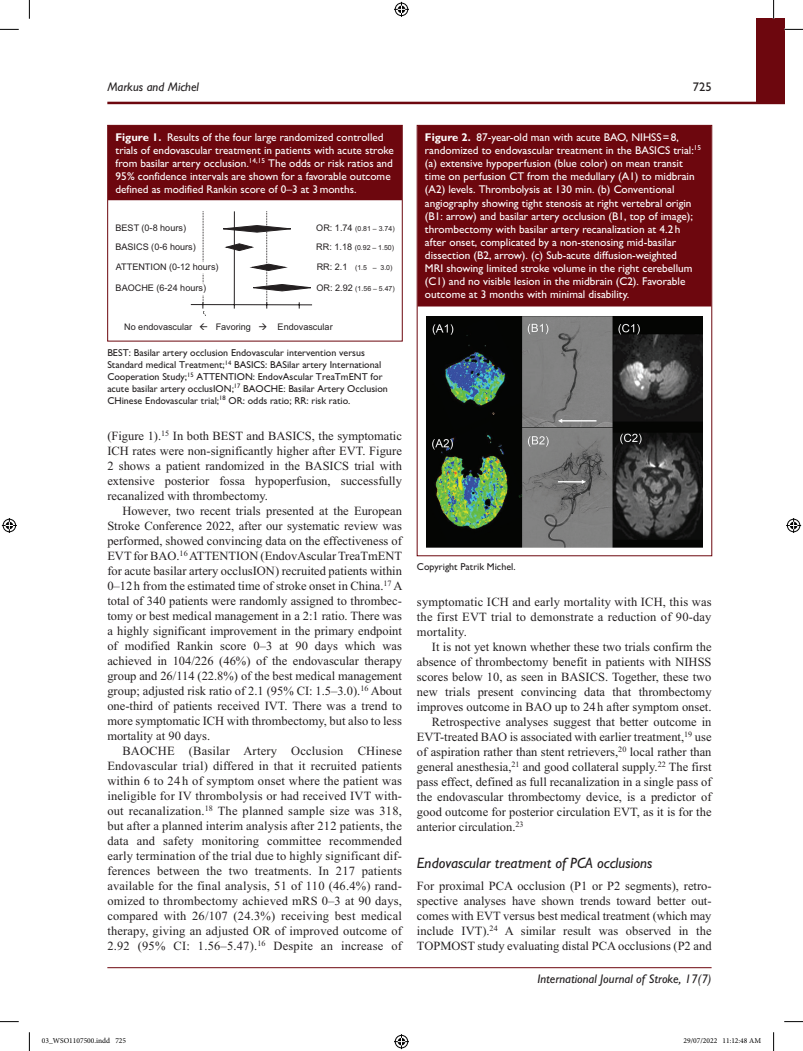
<style>
.page{position:relative;width:803px;height:1051px;background:#fff}
.page>*{position:absolute;margin:0;border:0;box-sizing:border-box;transform-origin:0 0}
.t1{font:italic 500 15px "Gill Sans MT Pro";color:#231f20}
.t2{font:12.5px/15px "Times New Roman";color:#231f20;text-align:justify}
.t3{font:italic 500 12.5px "Gill Sans MT Pro";color:#231f20}
.t4{font:500 12.5px "Gill Sans MT Pro";color:#231f20}
.t5{font:500 11.25px/13.1px "Gill Sans MT Pro";color:#fff}
.t6{font:500 10px/11.9px "Gill Sans MT Pro";color:#231f20}
.t7{font:9.12px "Arial";color:#231f20}
.t8{font:7.5px "Minion Pro";color:#000}
.t9{font:7px "Arial";color:#231f20}
.s1{font-family:"Gill Sans Std";font-weight:700}
.s2{font-size:9.12px}
</style>
<div class="page">
<hr style="left:107px;top:102px;width:677px;height:2px;background:#6d070e">
<div style="left:756px;top:19px;width:28px;height:85px;background:#6d070e"></div>
<hr style="left:107px;top:967px;width:604px;height:1px;background:#6d070e">
<div style="left:108px;top:125px;width:294px;height:75px;background:#6d070e"></div>
<hr style="left:191px;top:304px;width:121px;height:1px;background:#231f20">
<svg style="left:203px;top:211px;width:1px;height:98px"></svg>
<div style="left:196px;top:262px;width:13px;height:11px;background:#fff"></div>
<div style="left:198px;top:284px;width:13px;height:11px;background:#fff"></div>
<div style="left:107px;top:125px;width:296px;height:216px;border:1px solid #6d070e"></div>
<div style="left:417px;top:125px;width:294px;height:181px;background:#6d070e"></div>
<img style="left:426px;top:316px;width:277px;height:232px">
<div style="left:417px;top:125px;width:295px;height:431px;border:1px solid #6d070e"></div>
<svg style="left:0;top:29px;width:19px;height:1px"></svg>
<svg style="left:784px;top:29px;width:19px;height:1px"></svg>
<svg style="left:0;top:1021px;width:19px;height:1px"></svg>
<svg style="left:784px;top:1021px;width:19px;height:1px"></svg>
<svg style="left:29px;top:0;width:1px;height:19px"></svg>
<svg style="left:29px;top:1032px;width:1px;height:19px"></svg>
<svg style="left:773px;top:0;width:1px;height:19px"></svg>
<svg style="left:773px;top:1032px;width:1px;height:19px"></svg>
<svg style="left:394px;top:2px;width:15px;height:15px"></svg>
<svg style="left:394px;top:1034px;width:15px;height:15px"></svg>
<svg style="left:2px;top:518px;width:15px;height:15px"></svg>
<svg style="left:786px;top:518px;width:15px;height:15px"></svg>
<svg style="left:223px;top:211px;width:90px;height:98px"></svg>
<p class="t3" style="left:107px;top:79px;width:93px">Markus and Michel</p>
<p class="t4" style="left:693px;top:79px;width:20px">725</p>
<p class="t5" style="left:115px;top:130px;width:280px"><span class="s1">Figure 1.</span> Results of the four large randomized controlled trials of endovascular treatment in patients with acute stroke from basilar artery occlusion.<sup>14,15</sup> The odds or risk ratios and 95% confidence intervals are shown for a favorable outcome defined as modified Rankin score of 0–3 at 3months.</p>
<p class="t7" style="left:115px;top:222px;width:72px">BEST (0-8 hours)</p>
<p class="t9" style="left:316px;top:224px;width:80px"><span class="s2">OR: 1.74</span> (0.81 – 3.74)</p>
<p class="t7" style="left:116px;top:261px;width:104px">ATTENTION (0-12 hours)</p>
<p class="t9" style="left:317px;top:263px;width:77px"><span class="s2">RR: 2.1</span> (1.5 – 3.0)</p>
<p class="t7" style="left:116px;top:282px;width:92px">BAOCHE (6-24 hours)</p>
<p class="t9" style="left:316px;top:284px;width:80px"><span class="s2">OR: 2.92</span> (1.56 – 5.47)</p>
<p class="t7" style="left:115px;top:240px;width:82px">BASICS (0-6 hours)</p>
<p class="t9" style="left:316px;top:243px;width:79px"><span class="s2">RR: 1.18</span> (0.92 – 1.50)</p>
<p class="t7" style="left:124px;top:321px;width:70px">No endovascular</p>
<p class="t7" style="left:216px;top:321px;width:37px">Favoring</p>
<p class="t7" style="left:278px;top:321px;width:57px">Endovascular</p>
<p class="t6" style="left:107px;top:347px;width:282px">BEST: Basilar artery occlusion Endovascular intervention versus Standard medical Treatment;<sup>14</sup> BASICS: BASilar artery International Cooperation Study;<sup>15</sup> ATTENTION: EndovAscular TreaTmENT for acute basilar artery occlusION;<sup>17</sup> BAOCHE: Basilar Artery Occlusion CHinese Endovascular trial;<sup>18</sup> OR: odds ratio; RR: risk ratio.</p>
<p class="t2" style="left:107px;top:428px;width:296px">(Figure 1).<sup>15</sup> In both BEST and BASICS, the symptomatic ICH rates were non-significantly higher after EVT. Figure 2 shows a patient randomized in the BASICS trial with extensive posterior fossa hypoperfusion, successfully recanalized with thrombectomy.</p>
<p class="t2" style="left:107px;top:503px;width:297px;text-indent:15px">However, two recent trials presented at the European Stroke Conference 2022, after our systematic review was performed, showed convincing data on the effectiveness of EVT for BAO.<sup>16</sup> ATTENTION (EndovAscular TreaTmENT for acute basilar artery occlusION) recruited patients within 0–12h from the estimated time of stroke onset in China.<sup>17</sup> A total of 340 patients were randomly assigned to thrombec&shy;tomy or best medical management in a 2:1 ratio. There was a highly significant improvement in the primary endpoint of modified Rankin score 0–3 at 90 days which was achieved in 104/226 (46%) of the endovascular therapy group and 26/114 (22.8%) of the best medical management group; adjusted risk ratio of 2.1 (95% CI: 1.5–3.0).<sup>16</sup> About one-third of patients received IVT. There was a trend to more symptomatic ICH with thrombectomy, but also to less mortality at 90 days.</p>
<p class="t2" style="left:107px;top:743px;width:296px;text-indent:15px">BAOCHE (Basilar Artery Occlusion CHinese Endovascular trial) differed in that it recruited patients within 6 to 24 h of symptom onset where the patient was ineligible for IV thrombolysis or had received IVT with&shy;out recanalization.<sup>18</sup> The planned sample size was 318, but after a planned interim analysis after 212 patients, the data and safety monitoring committee recommended early termination of the trial due to highly significant dif&shy;ferences between the two treatments. In 217 patients available for the final analysis, 51 of 110 (46.4%) rand&shy;omized to thrombectomy achieved mRS 0–3 at 90 days, compared with 26/107 (24.3%) receiving best medical therapy, giving an adjusted OR of improved outcome of 2.92 (95% CI: 1.56–5.47).<sup>16</sup> Despite an increase of</p>
<p class="t5" style="left:425px;top:130px;width:278px"><span class="s1">Figure 2.</span> 87-year-old man with acute BAO, NIHSS=8, randomized to endovascular treatment in the BASICS trial:<sup>15 </sup>(a) extensive hypoperfusion (blue color) on mean transit time on perfusion CT from the medullary (A1) to midbrain (A2) levels. Thrombolysis at 130 min. (b) Conventional angiography showing tight stenosis at right vertebral origin (B1: arrow) and basilar artery occlusion (B1, top of image); thrombectomy with basilar artery recanalization at 4.2h after onset, complicated by a non-stenosing mid-basilar dissection (B2, arrow). (c) Sub-acute diffusion-weighted<br>MRI showing limited stroke volume in the right cerebellum (C1) and no visible lesion in the midbrain (C2). Favorable outcome at 3 months with minimal disability.</p>
<p class="t6" style="left:417px;top:561px;width:100px">Copyright Patrik Michel.</p>
<p class="t2" style="left:417px;top:595px;width:296px">symptomatic ICH and early mortality with ICH, this was the first EVT trial to demonstrate a reduction of 90-day mortality.</p>
<p class="t2" style="left:432px;top:640px;width:281px">It is not yet known whether these two trials confirm the</p>
<p class="t2" style="left:417px;top:655px;width:296px">absence of thrombectomy benefit in patients with NIHSS</p>
<p class="t2" style="left:417px;top:670px;width:296px">scores below 10, as seen in BASICS. Together, these two</p>
<p class="t2" style="left:417px;top:685px;width:296px">new trials present convincing data that thrombectomy</p>
<p class="t2" style="left:417px;top:700px;width:296px">improves outcome in BAO up to 24 h after symptom onset.</p>
<p class="t2" style="left:432px;top:715px;width:281px">Retrospective analyses suggest that better outcome in</p>
<p class="t2" style="left:417px;top:730px;width:296px">EVT-treated BAO is associated with earlier treatment,<sup>19</sup> use</p>
<p class="t2" style="left:417px;top:745px;width:296px">of aspiration rather than stent retrievers,<sup>20</sup> local rather than</p>
<p class="t2" style="left:417px;top:760px;width:296px">general anesthesia,<sup>21</sup> and good collateral supply.<sup>22</sup> The first</p>
<p class="t2" style="left:417px;top:775px;width:296px">pass effect, defined as full recanalization in a single pass of</p>
<p class="t2" style="left:417px;top:790px;width:296px">the endovascular thrombectomy device, is a predictor of</p>
<p class="t2" style="left:417px;top:805px;width:296px">good outcome for posterior circulation EVT, as it is for the</p>
<p class="t2" style="left:417px;top:820px;width:108px">anterior circulation.<sup>23</sup></p>
<p class="t1" style="left:417px;top:854px;width:237px">Endovascular treatment of PCA occlusions</p>
<p class="t2" style="left:417px;top:878px;width:296px">For proximal PCA occlusion (P1 or P2 segments), retro&shy;spective analyses have shown trends toward better out&shy;comes with EVT versus best medical treatment (which may include IVT).<sup>24</sup> A similar result was observed in the TOPMOST study evaluating distal PCA occlusions (P2 and</p>
<p class="t3" style="left:537px;top:971px;width:176px">International Journal of Stroke, 17(7)</p>
<p class="t8" style="left:42px;top:1036px;width:86px">03_WSO1107500.indd 725</p>
<p class="t8" style="left:683px;top:1036px;width:79px">29/07/2022 11:12:48 AM</p>
</div>
